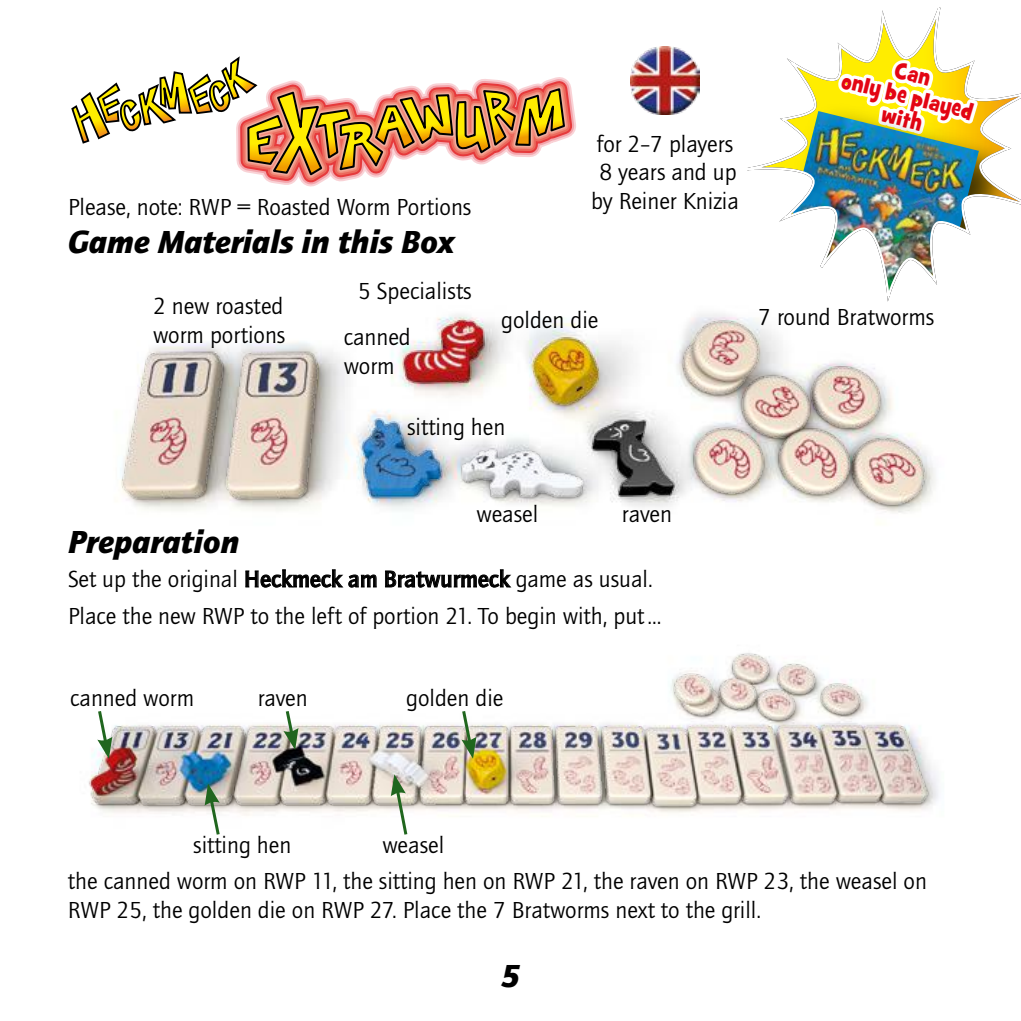
<style>
.page{position:relative;width:1021px;height:1021px;background:#fff}
.page>*{position:absolute;margin:0;border:0;box-sizing:border-box;transform-origin:0 0}
.t1{font:italic 900 33px "Quay Itc T";color:#000}
.t2{font:24px/28.8px "Quay Itc T";color:#000}
.t3{font:21.9px/22.5px "Grilled Cheese BTN";color:#e30513;text-align:center;scale:.9 1}
.s1{font-weight:700}
</style>
<div class="page">
<svg style="left:71px;top:56px;width:505px;height:130px"></svg>
<img style="left:747px;top:8px;width:273px;height:263px">
<img style="left:120px;top:271px;width:817px;height:242px">
<img style="left:89px;top:653px;width:850px;height:164px">
<svg style="left:96px;top:707px;width:16px;height:51px"></svg>
<svg style="left:205px;top:783px;width:17px;height:52px"></svg>
<svg style="left:391px;top:774px;width:18px;height:61px"></svg>
<svg style="left:283px;top:707px;width:15px;height:43px"></svg>
<svg style="left:460px;top:707px;width:16px;height:51px"></svg>
<img style="left:631px;top:47px;width:68px;height:68px">
<svg style="left:245px;top:569px;width:131px;height:18px"></svg>
<svg style="left:385px;top:569px;width:126px;height:18px"></svg>
<p class="t2" style="left:68px;top:192px;width:405px">Please, note: RWP = Roasted Worm Portions</p>
<h1 class="t1" style="left:68px;top:222px;width:388px">Game Materials in this Box</h1>
<p class="t2" style="left:153px;top:291px;width:134px">2 new roasted worm portions</p>
<p class="t2" style="left:358px;top:276px;width:115px">5 Specialists</p>
<p class="t2" style="left:344px;top:322px;width:69px">canned worm</p>
<p class="t2" style="left:591px;top:129px;width:149px;text-align:center">for 2–7 players<br>8 years and up by Reiner Knizia</p>
<p class="t2" style="left:501px;top:305px;width:99px">golden die</p>
<p class="t2" style="left:407px;top:412px;width:100px">sitting hen</p>
<p class="t3" style="left:850px;top:48px;width:151px;rotate:14deg">Can<br>only be played with</p>
<p class="t2" style="left:758px;top:302px;width:177px">7 round Bratworms</p>
<h1 class="t1" style="left:68px;top:522px;width:173px">Preparation</h1>
<p class="t2" style="left:476px;top:499px;width:63px">weasel</p>
<p class="t2" style="left:622px;top:499px;width:52px">raven</p>
<p class="t2" style="left:68px;top:564px;width:586px">Set up the original <span class="s1">Heckmeck am Bratwurmeck</span> game as usual.</p>
<p class="t2" style="left:68px;top:601px;width:595px">Place the new RWP to the left of portion 21. To begin with, put…</p>
<p class="t2" style="left:70px;top:683px;width:125px">canned worm</p>
<p class="t2" style="left:258px;top:683px;width:52px">raven</p>
<p class="t2" style="left:406px;top:683px;width:99px">golden die</p>
<p class="t2" style="left:193px;top:830px;width:100px">sitting hen</p>
<p class="t2" style="left:382px;top:830px;width:63px">weasel</p>
<p class="t2" style="left:68px;top:866px;width:860px">the canned worm on RWP 11, the sitting hen on RWP 21, the raven on RWP 23, the weasel on<br>RWP 25, the golden die on RWP 27. Place the 7 Bratworms next to the grill.</p>
<h1 class="t1" style="left:501px;top:956px;width:21px">5</h1>
</div>
